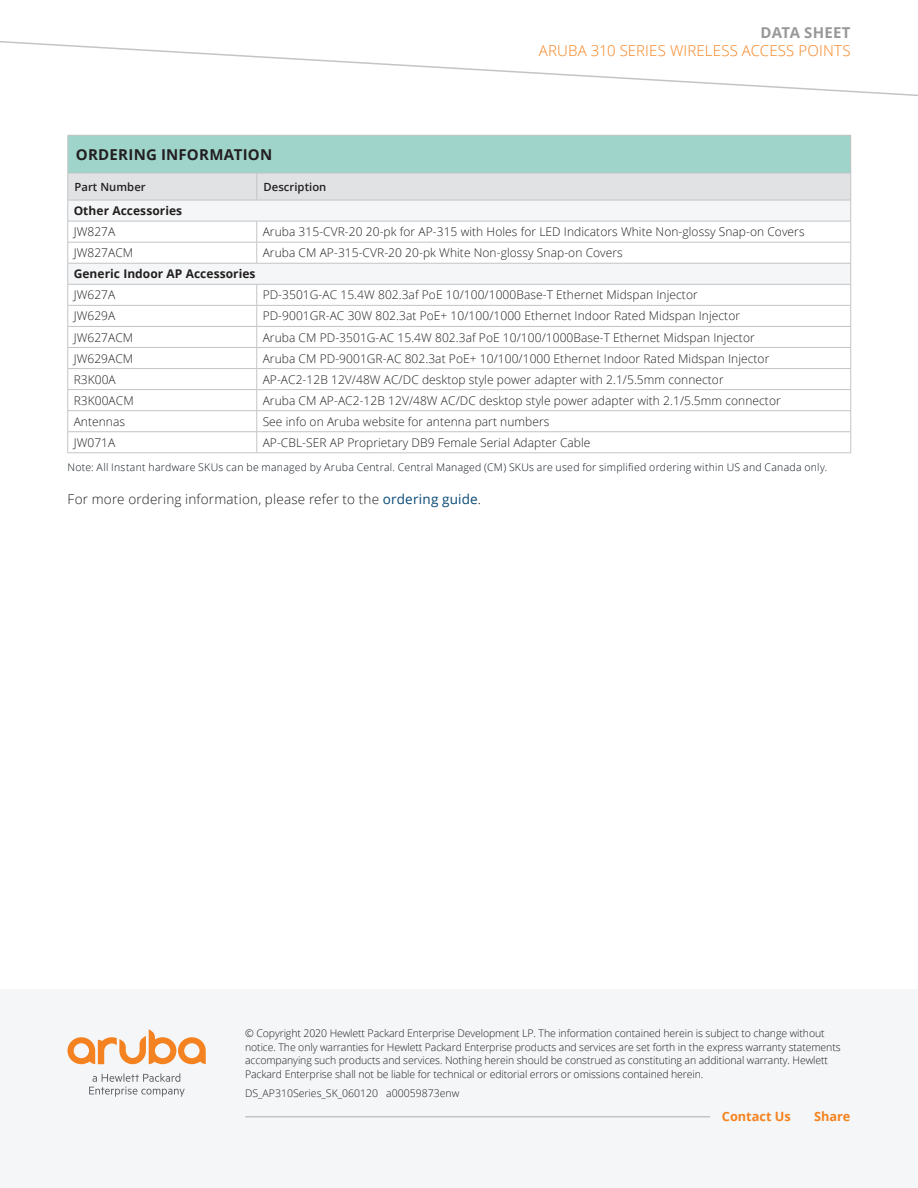
<style>
.page{position:relative;width:918px;height:1188px;background:#fff}
.page>*{position:absolute;margin:0;border:0;box-sizing:border-box;transform-origin:0 0}
.Document__Name_10_12{font:300 15px "Open Sans";letter-spacing:.01em;color:#f58320}
.Chart__Title_10_14_B{font:700 15px "Open Sans";letter-spacing:.015em;color:#231f20}
.Document__Name_10_12-2{font:700 15px "Open Sans";letter-spacing:.01em;color:#999899}
.Body__Text_9_14_Ligh{font:300 13.5px "Open Sans";letter-spacing:.015em;color:#231f20}
.Website_Address_8_5{font:700 12.75px "Open Sans";color:#f58320}
.Chart__Text_8_10_Lig{font:300 12px "Open Sans";letter-spacing:.005em;color:#231f20}
.Chart__Row_Head_8_10{font:700 12px "Open Sans";letter-spacing:.005em;color:#231f20}
.Chart__Row_Subhead_8{font:300 12px "Open Sans";letter-spacing:.005em;color:#231f20}
.Chart__Column_Subhea{font:600 11.25px "Open Sans";letter-spacing:.005em;color:#231f20}
.Website_Address_8_5-2{font:300 10.5px/13.5px "Open Sans";letter-spacing:-.01em;color:#231f20}
.Body__Text_9_14_Ligh-2{font:300 10.5px "Open Sans";letter-spacing:.025em;color:#0f171d}
.s1{font-weight:400;color:#074875}
.s2{color:#0f171d}
</style>
<div class="page">
<div style="left:68px;top:135px;width:783px;height:38px;background:#9fd4ca"></div>
<hr style="left:68px;top:135px;width:189px;height:1px;background:#c3c4c6">
<hr style="left:67px;top:136px;width:1px;height:37px;background:#c3c4c6">
<hr style="left:257px;top:135px;width:594px;height:1px;background:#c3c4c6">
<hr style="left:850px;top:136px;width:1px;height:37px;background:#c3c4c6">
<hr style="left:68px;top:453px;width:189px;height:1px;background:#c3c4c6">
<hr style="left:257px;top:453px;width:594px;height:1px;background:#c3c4c6">
<svg style="left:67px;top:173px;width:784px;height:280px"></svg>
<hr style="left:68px;top:431px;width:189px;height:1px;background:#c3c4c6">
<hr style="left:257px;top:431px;width:594px;height:1px;background:#c3c4c6">
<svg style="left:0;top:41px;width:918px;height:55px"></svg>
<div style="left:0;top:990px;width:918px;height:198px;background:#f4f6f7"></div>
<svg style="left:89px;top:1073px;width:96px;height:24px"></svg>
<svg style="left:67px;top:1029px;width:139px;height:35px"></svg>
<hr style="left:245px;top:1116px;width:465px;height:1px;background:#c3c4c6">
<p class="Document__Name_10_12-2" style="left:761px;top:22px;width:92px">DATA SHEET</p>
<p class="Document__Name_10_12" style="left:539px;top:41px;width:313px">ARUBA 310 SERIES WIRELESS ACCESS POINTS</p>
<p class="Chart__Title_10_14_B" style="left:76px;top:144px;width:198px">ORDERING INFORMATION</p>
<p class="Chart__Column_Subhea" style="left:75px;top:179px;width:73px">Part Number</p>
<p class="Chart__Column_Subhea" style="left:264px;top:179px;width:64px">Description</p>
<p class="Chart__Row_Head_8_10" style="left:74px;top:202px;width:110px">Other Accessories</p>
<p class="Chart__Row_Subhead_8" style="left:74px;top:224px;width:43px">JW827A</p>
<p class="Chart__Text_8_10_Lig" style="left:263px;top:224px;width:543px">Aruba 315-CVR-20 20-pk for AP-315 with Holes for LED Indicators White Non-glossy Snap-on Covers</p>
<p class="Chart__Text_8_10_Lig" style="left:74px;top:245px;width:61px">JW827ACM</p>
<p class="Chart__Text_8_10_Lig" style="left:263px;top:245px;width:362px">Aruba CM AP-315-CVR-20 20-pk White Non-glossy Snap-on Covers</p>
<p class="Chart__Row_Head_8_10" style="left:74px;top:266px;width:183px">Generic Indoor AP Accessories</p>
<p class="Chart__Row_Subhead_8" style="left:74px;top:287px;width:43px">JW627A</p>
<p class="Chart__Text_8_10_Lig" style="left:263px;top:287px;width:437px">PD-3501G-AC 15.4W 802.3af PoE 10/100/1000Base-T Ethernet Midspan Injector</p>
<p class="Chart__Row_Subhead_8" style="left:74px;top:308px;width:43px">JW629A</p>
<p class="Chart__Text_8_10_Lig" style="left:263px;top:308px;width:479px">PD-9001GR-AC 30W 802.3at PoE+ 10/100/1000 Ethernet Indoor Rated Midspan Injector</p>
<p class="Chart__Text_8_10_Lig" style="left:74px;top:329px;width:61px">JW627ACM</p>
<p class="Chart__Text_8_10_Lig" style="left:263px;top:329px;width:494px">Aruba CM PD-3501G-AC 15.4W 802.3af PoE 10/100/1000Base-T Ethernet Midspan Injector</p>
<p class="Chart__Text_8_10_Lig" style="left:74px;top:350px;width:61px">JW629ACM</p>
<p class="Chart__Text_8_10_Lig" style="left:263px;top:350px;width:508px">Aruba CM PD-9001GR-AC 802.3at PoE+ 10/100/1000 Ethernet Indoor Rated Midspan Injector</p>
<p class="Chart__Text_8_10_Lig" style="left:74px;top:371px;width:44px">R3K00A</p>
<p class="Chart__Text_8_10_Lig" style="left:263px;top:371px;width:463px">AP-AC2-12B 12V/48W AC/DC desktop style power adapter with 2.1/5.5mm connector</p>
<p class="Chart__Text_8_10_Lig" style="left:74px;top:392px;width:62px">R3K00ACM</p>
<p class="Chart__Text_8_10_Lig" style="left:263px;top:392px;width:520px">Aruba CM AP-AC2-12B 12V/48W AC/DC desktop style power adapter with 2.1/5.5mm connector</p>
<p class="Chart__Row_Subhead_8" style="left:74px;top:413px;width:53px">Antennas</p>
<p class="Chart__Text_8_10_Lig" style="left:263px;top:413px;width:288px">See info on Aruba website for antenna part numbers</p>
<p class="Chart__Row_Subhead_8" style="left:74px;top:434px;width:43px">JW071A</p>
<p class="Chart__Text_8_10_Lig" style="left:263px;top:434px;width:329px">AP-CBL-SER AP Proprietary DB9 Female Serial Adapter Cable</p>
<p class="Body__Text_9_14_Ligh-2" style="left:68px;top:460px;width:761px">Note: All Instant hardware SKUs can be managed by Aruba Central. Central Managed (CM) SKUs are used for simplified ordering within US and Canada only.</p>
<p class="Body__Text_9_14_Ligh" style="left:68px;top:490px;width:415px">For more ordering information, please refer to the <span class="s1">ordering guide</span><span class="s2">.</span></p>
<p class="Website_Address_8_5-2" style="left:245px;top:1027px;width:597px">© Copyright 2020 Hewlett Packard Enterprise Development LP. The information contained herein is subject to change without notice. The only warranties for Hewlett Packard Enterprise products and services are set forth in the express warranty statements accompanying such products and services. Nothing herein should be construed as constituting an additional warranty. Hewlett Packard Enterprise shall not be liable for technical or editorial errors or omissions contained herein.</p>
<p class="Website_Address_8_5-2" style="left:245px;top:1086px;width:216px">DS_AP310Series_SK_060120 a00059873enw</p>
<p class="Website_Address_8_5" style="left:722px;top:1107px;width:71px">Contact Us</p>
<p class="Website_Address_8_5" style="left:814px;top:1107px;width:38px">Share</p>
</div>
